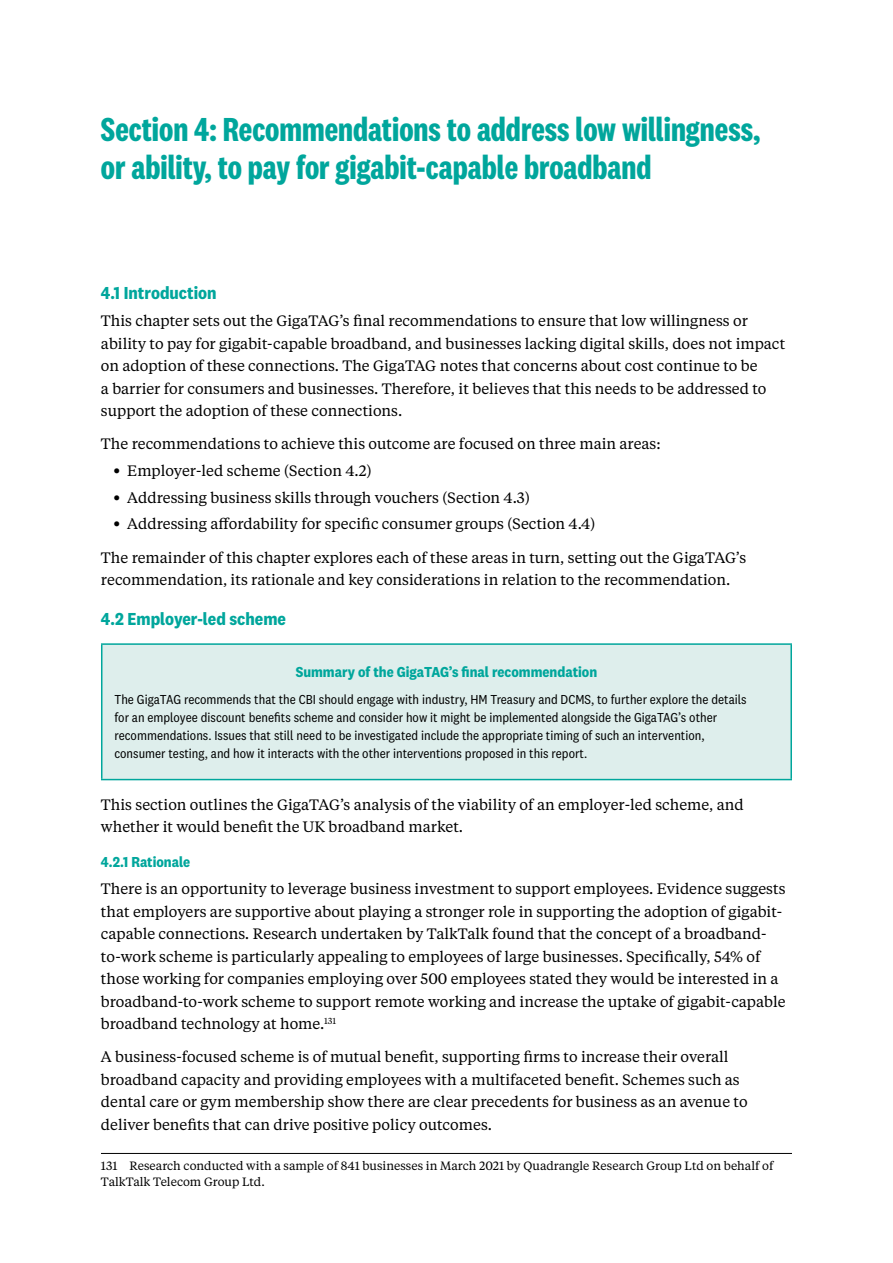
<style>
.page{position:relative;width:893px;height:1263px;background:#fff}
.page>*{position:absolute;margin:0;border:0;box-sizing:border-box;transform-origin:0 0}
.t1{font:700 34.5px/37.5px "National 2 Condensed";color:#00a69c}
.t2{font:700 18px "National 2 Narrow";color:#00a69c}
.t3{font:15px/22.5px "Tiempos Text";color:#000}
.t4{font:700 15px "National 2 Narrow";color:#00a69c}
.t5{font:13.5px/18px "National 2 Narrow";color:#000}
.t6{font:12px/16.5px "Tiempos Text";color:#000}
.s1{font-family:"National 2";font-weight:700}
.s2{font-style:italic}
</style>
<div class="page">
<div style="left:102px;top:644px;width:689px;height:135px;background:#deeeec"></div>
<hr style="left:101px;top:643px;width:691px;height:2px;background:#00a69c">
<hr style="left:101px;top:645px;width:1px;height:134px;background:#00a69c">
<hr style="left:790px;top:645px;width:2px;height:134px;background:#00a69c">
<hr style="left:101px;top:779px;width:691px;height:1px;background:#00a69c">
<hr style="left:101px;top:1153px;width:691px;height:1px;background:#000">
<h1 class="t1" style="left:101px;top:111px;width:661px">Section 4: Recommendations to address low willingness, or ability, to pay for gigabit-capable broadband</h1>
<p class="t2" style="left:101px;top:282px;width:117px">4.1 Introduction</p>
<p class="t3" style="left:101px;top:309px;width:686px">This chapter sets out the GigaTAG’s final recommendations to ensure that low willingness or ability to pay for gigabit-capable broadband, and businesses lacking digital skills, does not impact on adoption of these connections. The GigaTAG notes that concerns about cost continue to be<br>a barrier for consumers and businesses. Therefore, it believes that this needs to be addressed to support the adoption of these connections.</p>
<p class="t3" style="left:101px;top:432px;width:561px">The recommendations to achieve this outcome are focused on three main areas:</p>
<p class="t3" style="left:114px;top:459px;width:259px"><span class="s1">•</span> Employer-led scheme (Section 4.2)</p>
<p class="t3" style="left:114px;top:485px;width:418px"><span class="s1">•</span> Addressing business skills through vouchers (Section 4.3)</p>
<p class="t3" style="left:114px;top:512px;width:483px"><span class="s1">•</span> Addressing affordability for specific consumer groups (Section 4.4)</p>
<p class="t3" style="left:101px;top:545px;width:647px">The remainder of this chapter explores each of these areas in turn, setting out the GigaTAG’s recommendation, its rationale and key considerations in relation to the recommendation.</p>
<p class="t2" style="left:101px;top:608px;width:186px">4.2 Employer-led scheme</p>
<p class="t4" style="left:296px;top:663px;width:303px">Summary of the GigaTAG’s final recommendation</p>
<p class="t5" style="left:114px;top:690px;width:634px">The GigaTAG recommends that the CBI should engage with industry, HM Treasury and DCMS, to further explore the details for an employee discount benefits scheme and consider how it might be implemented alongside the GigaTAG’s other recommendations. Issues that still need to be investigated include the appropriate timing of such an intervention, consumer testing, and how it interacts with the other interventions proposed in this report.</p>
<p class="t3" style="left:101px;top:792px;width:644px">This section outlines the GigaTAG’s analysis of the viability of an employer-led scheme, and whether it would benefit the UK broadband market.</p>
<p class="t4" style="left:101px;top:853px;width:91px">4.2.1 Rationale</p>
<p class="t3" style="left:101px;top:877px;width:686px">There is an opportunity to leverage business investment to support employees. Evidence suggests that employers are supportive about playing a stronger role in supporting the adoption of gigabit&shy;capable connections<span class="s2">.</span> Research undertaken by TalkTalk found that the concept of a broadband&shy;to-work scheme is particularly appealing to employees of large businesses. Specifically, 54% of those working for companies employing over 500 employees stated they would be interested in a broadband-to-work scheme to support remote working and increase the uptake of gigabit-capable broadband technology at home.<sup>131</sup></p>
<p class="t3" style="left:101px;top:1045px;width:648px">A business-focused scheme is of mutual benefit, supporting firms to increase their overall broadband capacity and providing employees with a multifaceted benefit. Schemes such as dental care or gym membership show there are clear precedents for business as an avenue to deliver benefits that can drive positive policy outcomes.</p>
<p class="t6" style="left:101px;top:1157px;width:674px">131 Research conducted with a sample of 841 businesses in March 2021 by Quadrangle Research Group Ltd on behalf of<br>TalkTalk Telecom Group Ltd.</p>
</div>
